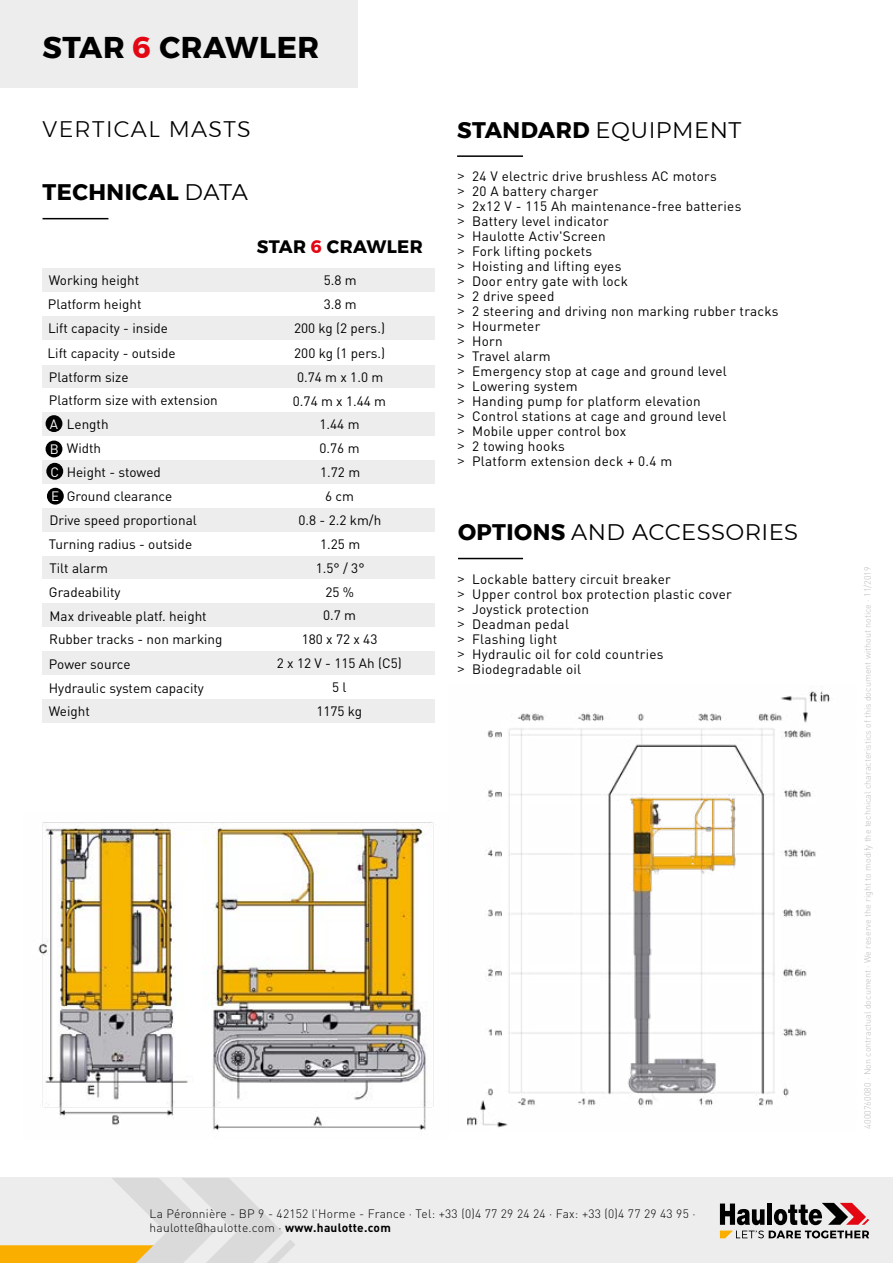
<style>
.page{position:relative;width:893px;height:1263px;background:#fff}
.page>*{position:absolute;margin:0;border:0;box-sizing:border-box;transform-origin:0 0}
.t1{font:700 30px "Montserrat";letter-spacing:.02em;color:#000}
.t2{font:22.5px "Montserrat";letter-spacing:.02em;color:#000}
.t3{font:700 22.5px "Montserrat";letter-spacing:.02em;color:#000}
.t4{font:300 22.5px "Montserrat";letter-spacing:.06em;color:#000}
.t5{font:700 18px "Montserrat";letter-spacing:.02em;color:#000}
.t6{font:13.5px/15px "DIN Pro";letter-spacing:.02em;color:#000}
.t7{font:13.5px/23.7px "DIN Pro";color:#000}
.t8{font:13.5px "DIN Pro";letter-spacing:-.005em;color:#000}
.t9{font:13.5px/25.2px "DIN Pro";color:#fff}
.t10{font:300 12px/14.4px "DIN Pro";letter-spacing:.02em;color:#000}
.t11{font:300 9px "DIN Pro";color:#bcbcbc}
.s1{color:#e30613}
.s2{font-weight:400}
.s3{font-weight:700}
.s4{font-family:"Montserrat"}
</style>
<div class="page">
<img style="left:467px;top:691px;width:364px;height:437px">
<img style="left:38px;top:821px;width:396px;height:311px">
<div style="left:0;top:0;width:357px;height:87px;background:#ededed"></div>
<hr style="left:43px;top:218px;width:65px;height:1px;background:#000">
<div style="left:43px;top:268px;width:392px;height:24px;background:#ededed"></div>
<div style="left:43px;top:412px;width:392px;height:24px;background:#ededed"></div>
<div style="left:43px;top:555px;width:392px;height:24px;background:#ededed"></div>
<div style="left:43px;top:316px;width:392px;height:24px;background:#ededed"></div>
<div style="left:43px;top:460px;width:392px;height:24px;background:#ededed"></div>
<div style="left:43px;top:603px;width:392px;height:24px;background:#ededed"></div>
<div style="left:43px;top:508px;width:392px;height:23px;background:#ededed"></div>
<div style="left:43px;top:365px;width:392px;height:24px;background:#ededed"></div>
<div style="left:43px;top:388px;width:392px;height:24px;background:#fff"></div>
<hr style="left:457px;top:155px;width:66px;height:2px;background:#000">
<div style="left:46px;top:415px;width:16px;height:17px;background:#000;border-radius:50%"></div>
<div style="left:46px;top:441px;width:16px;height:16px;background:#000;border-radius:50%"></div>
<div style="left:46px;top:463px;width:17px;height:17px;background:#000;border-radius:50%"></div>
<div style="left:47px;top:488px;width:17px;height:17px;background:#000;border-radius:50%"></div>
<hr style="left:458px;top:558px;width:65px;height:1px;background:#000">
<div style="left:43px;top:651px;width:392px;height:24px;background:#ededed"></div>
<div style="left:43px;top:699px;width:392px;height:24px;background:#ededed"></div>
<div style="left:0;top:1178px;width:893px;height:85px;background:#ededed"></div>
<svg style="left:0;top:1178px;width:295px;height:85px"></svg>
<svg style="left:720px;top:1203px;width:149px;height:35px"></svg>
<h1 class="t1" style="left:43px;top:23px;width:278px">STAR <span class="s1">6</span> CRAWLER</h1>
<h2 class="t4" style="left:43px;top:112px;width:210px">VERTICAL MASTS</h2>
<h2 class="t3" style="left:43px;top:174px;width:207px">TECHNICAL <span class="s2">DATA</span></h2>
<p class="t7" style="left:48px;top:268px;width:95px">Working height<br>Platform height</p>
<p class="t7" style="left:48px;top:316px;width:121px">Lift capacity - inside</p>
<h3 class="t5" style="left:257px;top:232px;width:168px">STAR <span class="s1">6</span> CRAWLER</h3>
<p class="t6" style="left:324px;top:272px;width:34px">5.8 m</p>
<p class="t6" style="left:324px;top:296px;width:34px">3.8 m</p>
<p class="t7" style="left:294px;top:316px;width:93px">200 kg (2 pers.)</p>
<p class="t7" style="left:48px;top:340px;width:130px">Lift capacity - outside</p>
<p class="t7" style="left:294px;top:340px;width:93px">200 kg (1 pers.)</p>
<p class="t7" style="left:49px;top:365px;width:170px">Platform size<br>Platform size with extension</p>
<p class="t6" style="left:297px;top:369px;width:88px">0.74 m x 1.0 m</p>
<p class="t6" style="left:293px;top:393px;width:95px">0.74 m x 1.44 m</p>
<p class="t6" style="left:67px;top:416px;width:43px">Length</p>
<p class="t6" style="left:320px;top:416px;width:42px">1.44 m</p>
<p class="t7" style="left:67px;top:436px;width:96px">Width<br>Height - stowed</p>
<p class="t9" style="left:50px;top:411px;width:11px">A<br>B</p>
<p class="t9" style="left:50px;top:459px;width:10px;line-height:24.8px">C<br>E</p>
<p class="t6" style="left:320px;top:440px;width:42px">0.76 m</p>
<p class="t6" style="left:320px;top:464px;width:42px">1.72 m</p>
<p class="t7" style="left:67px;top:484px;width:107px">Ground clearance</p>
<p class="t6" style="left:325px;top:488px;width:30px">6 cm</p>
<p class="t7" style="left:49px;top:507px;width:149px">Drive speed proportional</p>
<p class="t6" style="left:298px;top:512px;width:84px">0.8 - 2.2 km/h</p>
<p class="t7" style="left:49px;top:531px;width:145px">Turning radius - outside</p>
<p class="t7" style="left:49px;top:579px;width:73px">Gradeability</p>
<p class="t7" style="left:49px;top:555px;width:60px">Tilt alarm</p>
<p class="t7" style="left:50px;top:603px;width:159px">Max driveable platf. height</p>
<p class="t6" style="left:316px;top:531px;width:50px;line-height:23.9px;text-align:center">1.25 m<br>1.5° / 3°<br>25 %</p>
<p class="t6" style="left:323px;top:607px;width:34px">0.7 m</p>
<p class="t7" style="left:49px;top:627px;width:175px">Rubber tracks - non marking</p>
<p class="t6" style="left:302px;top:631px;width:77px">180 x 72 x 43</p>
<p class="t8" style="left:49px;top:654px;width:83px">Power source</p>
<p class="t6" style="left:277px;top:655px;width:126px">2 x 12 V - 115 Ah (C5)</p>
<p class="t7" style="left:49px;top:675px;width:157px">Hydraulic system capacity</p>
<p class="t6" style="left:332px;top:679px;width:16px">5 l</p>
<p class="t6" style="left:49px;top:703px;width:42px">Weight</p>
<p class="t6" style="left:316px;top:703px;width:47px">1175 kg</p>
<h2 class="t2" style="left:457px;top:114px;width:286px"><span class="s3">STANDARD</span> EQUIPMENT</h2>
<p class="t6" style="left:457px;top:169px;width:323px"><span class="s4">&gt;</span> 24 V electric drive brushless AC motors<br><span class="s4">&gt;</span> 20 A battery charger<br><span class="s4">&gt;</span> 2x12 V - 115 Ah maintenance-free batteries<br><span class="s4">&gt;</span> Battery level indicator<br><span class="s4">&gt;</span> Haulotte Activ'Screen<br><span class="s4">&gt;</span> Fork lifting pockets<br><span class="s4">&gt;</span> Hoisting and lifting eyes<br><span class="s4">&gt;</span> Door entry gate with lock<br><span class="s4">&gt;</span> 2 drive speed<br><span class="s4">&gt;</span> 2 steering and driving non marking rubber tracks <span class="s4">&gt;</span> Hourmeter<br><span class="s4">&gt;</span> Horn<br><span class="s4">&gt;</span> Travel alarm<br><span class="s4">&gt;</span> Emergency stop at cage and ground level<br><span class="s4">&gt;</span> Lowering system<br><span class="s4">&gt;</span> Handing pump for platform elevation<br><span class="s4">&gt;</span> Control stations at cage and ground level<br><span class="s4">&gt;</span> Mobile upper control box<br><span class="s4">&gt;</span> 2 towing hooks<br><span class="s4">&gt;</span> Platform extension deck + 0.4 m</p>
<h2 class="t2" style="left:458px;top:517px;width:341px"><span class="s3">OPTIONS</span> AND ACCESSORIES</h2>
<p class="t6" style="left:457px;top:571px;width:276px"><span class="s4">&gt;</span> Lockable battery circuit breaker<br><span class="s4">&gt;</span> Upper control box protection plastic cover <span class="s4">&gt;</span> Joystick protection<br><span class="s4">&gt;</span> Deadman pedal<br><span class="s4">&gt;</span> Flashing light<br><span class="s4">&gt;</span> Hydraulic oil for cold countries<br><span class="s4">&gt;</span> Biodegradable oil</p>
<p class="t10" style="left:150px;top:1206px;width:547px">La Péronnière - BP 9 - 42152 l’Horme - France · Tel: +33 (0)4 77 29 24 24 · Fax: +33 (0)4 77 29 43 95 · haulotte@haulotte.com · <span class="s3">www.haulotte.com</span></p>
<p class="t11" style="left:862px;top:1129px;width:564px;rotate:-90deg">4000760080 · Non contractual document · We reserve the right to modify the technical characteristics of this document without notice · 11/2019</p>
</div>
